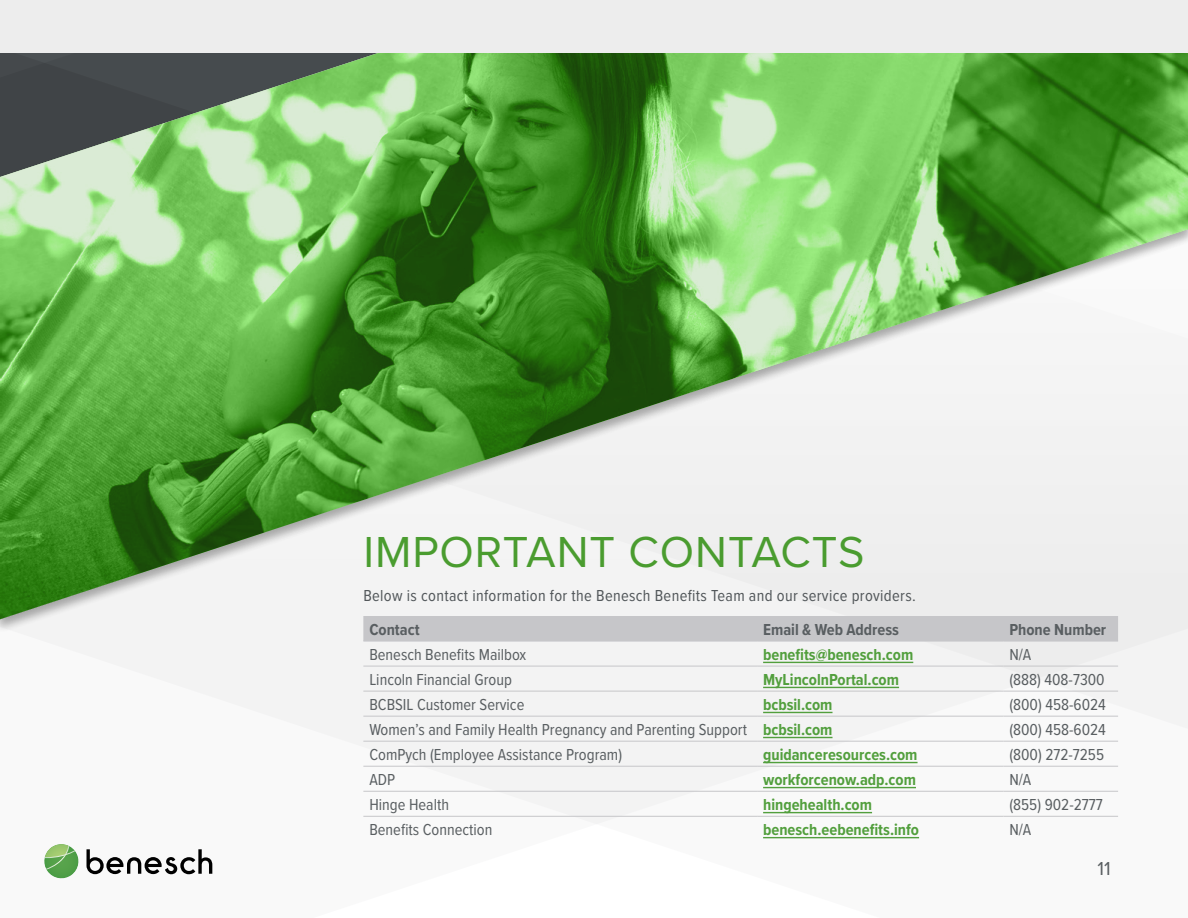
<style>
.page{position:relative;width:1188px;height:918px;background:#fff}
.page>*{position:absolute;margin:0;border:0;box-sizing:border-box;transform-origin:0 0}
.t1{font:45px "Proxima Nova";letter-spacing:.02em;color:#4a9c2f}
.t2{font:19.5px "Proxima Nova";color:#595e61}
.t3{font:16.5px "Proxima Nova Cond";color:#595e61}
.t4{font:700 16.5px "Proxima Nova Cond";color:#529f3d}
.t5{font:16.5px "Proxima Nova Cond";letter-spacing:.02em;color:#52575a}
.t6{font:700 16.5px "Proxima Nova Cond";color:#595e61}
</style>
<div class="page">
<svg style="left:363px;top:634px;width:825px;height:176px"></svg>
<div style="left:24px;top:634px;width:1162px;height:118px;background:#f3f3f3"></div>
<svg style="left:44px;top:844px;width:35px;height:35px"></svg>
<svg style="left:87px;top:849px;width:125px;height:25px"></svg>
<img style="left:0;top:52px;width:1188px;height:567px">
<div style="left:363px;top:616px;width:755px;height:25px;background:#c6c6c9"></div>
<hr style="left:363px;top:641px;width:394px;height:1px;background:#c6c6c9">
<hr style="left:757px;top:641px;width:246px;height:1px;background:#c6c6c9">
<hr style="left:1003px;top:641px;width:115px;height:1px;background:#c6c6c9">
<hr style="left:363px;top:666px;width:394px;height:1px;background:#c6c6c9">
<hr style="left:757px;top:666px;width:246px;height:1px;background:#c6c6c9">
<hr style="left:1003px;top:666px;width:115px;height:1px;background:#c6c6c9">
<hr style="left:363px;top:691px;width:394px;height:1px;background:#c6c6c9">
<hr style="left:757px;top:691px;width:246px;height:1px;background:#c6c6c9">
<hr style="left:1003px;top:691px;width:115px;height:1px;background:#c6c6c9">
<hr style="left:363px;top:716px;width:394px;height:1px;background:#c6c6c9">
<hr style="left:757px;top:716px;width:246px;height:1px;background:#c6c6c9">
<hr style="left:1003px;top:716px;width:115px;height:1px;background:#c6c6c9">
<hr style="left:363px;top:741px;width:394px;height:1px;background:#c6c6c9">
<hr style="left:757px;top:741px;width:246px;height:1px;background:#c6c6c9">
<hr style="left:1003px;top:741px;width:115px;height:1px;background:#c6c6c9">
<hr style="left:363px;top:766px;width:394px;height:1px;background:#c6c6c9">
<hr style="left:757px;top:766px;width:246px;height:1px;background:#c6c6c9">
<hr style="left:1003px;top:766px;width:115px;height:1px;background:#c6c6c9">
<hr style="left:363px;top:791px;width:394px;height:1px;background:#c6c6c9">
<hr style="left:757px;top:791px;width:246px;height:1px;background:#c6c6c9">
<hr style="left:1003px;top:791px;width:115px;height:1px;background:#c6c6c9">
<hr style="left:363px;top:816px;width:394px;height:1px;background:#c6c6c9">
<hr style="left:757px;top:816px;width:246px;height:1px;background:#c6c6c9">
<hr style="left:1003px;top:816px;width:115px;height:1px;background:#c6c6c9">
<hr style="left:763px;top:662px;width:150px;height:1px;background:#529f3d">
<hr style="left:763px;top:687px;width:136px;height:1px;background:#529f3d">
<hr style="left:763px;top:712px;width:70px;height:1px;background:#529f3d">
<hr style="left:763px;top:737px;width:70px;height:1px;background:#529f3d">
<hr style="left:763px;top:762px;width:155px;height:1px;background:#529f3d">
<hr style="left:763px;top:787px;width:153px;height:1px;background:#529f3d">
<hr style="left:763px;top:812px;width:109px;height:1px;background:#529f3d">
<hr style="left:763px;top:837px;width:156px;height:1px;background:#529f3d">
<div style="left:0;top:0;width:1188px;height:52px;background:#ededed"></div>
<p class="t1" style="left:363px;top:518px;width:503px">IMPORTANT CONTACTS</p>
<p class="t5" style="left:363px;top:583px;width:554px">Below is contact information for the Benesch Benefits Team and our service providers.</p>
<p class="t6" style="left:369px;top:617px;width:52px">Contact</p>
<p class="t6" style="left:763px;top:617px;width:137px">Email &amp; Web Address</p>
<p class="t6" style="left:1009px;top:617px;width:98px">Phone Number</p>
<p class="t3" style="left:369px;top:642px;width:158px">Benesch Benefits Mailbox</p>
<p class="t4" style="left:763px;top:642px;width:152px">benefits@benesch.com</p>
<p class="t3" style="left:1009px;top:642px;width:23px">N/A</p>
<p class="t3" style="left:369px;top:667px;width:144px">Lincoln Financial Group</p>
<p class="t4" style="left:763px;top:667px;width:137px">MyLincolnPortal.com</p>
<p class="t3" style="left:1009px;top:667px;width:97px">(888) 408-7300</p>
<p class="t3" style="left:369px;top:693px;width:157px">BCBSIL Customer Service</p>
<p class="t4" style="left:763px;top:693px;width:71px">bcbsil.com</p>
<p class="t3" style="left:1009px;top:693px;width:98px">(800) 458-6024</p>
<p class="t3" style="left:369px;top:718px;width:379px">Women’s and Family Health Pregnancy and Parenting Support</p>
<p class="t4" style="left:763px;top:718px;width:71px">bcbsil.com</p>
<p class="t3" style="left:1009px;top:718px;width:98px">(800) 458-6024</p>
<p class="t3" style="left:369px;top:743px;width:254px">ComPych (Employee Assistance Program)</p>
<p class="t4" style="left:763px;top:743px;width:156px">guidanceresources.com</p>
<p class="t3" style="left:1009px;top:743px;width:96px">(800) 272-7255</p>
<p class="t3" style="left:369px;top:768px;width:27px">ADP</p>
<p class="t4" style="left:763px;top:768px;width:154px">workforcenow.adp.com</p>
<p class="t3" style="left:1009px;top:768px;width:23px">N/A</p>
<p class="t3" style="left:369px;top:793px;width:81px">Hinge Health</p>
<p class="t4" style="left:763px;top:793px;width:110px">hingehealth.com</p>
<p class="t3" style="left:1009px;top:793px;width:95px">(855) 902-2777</p>
<p class="t3" style="left:369px;top:818px;width:125px">Benefits Connection</p>
<p class="t4" style="left:763px;top:818px;width:157px">benesch.eebenefits.info</p>
<p class="t3" style="left:1009px;top:818px;width:23px">N/A</p>
<p class="t2" style="left:1098px;top:854px;width:15px">11</p>
</div>
